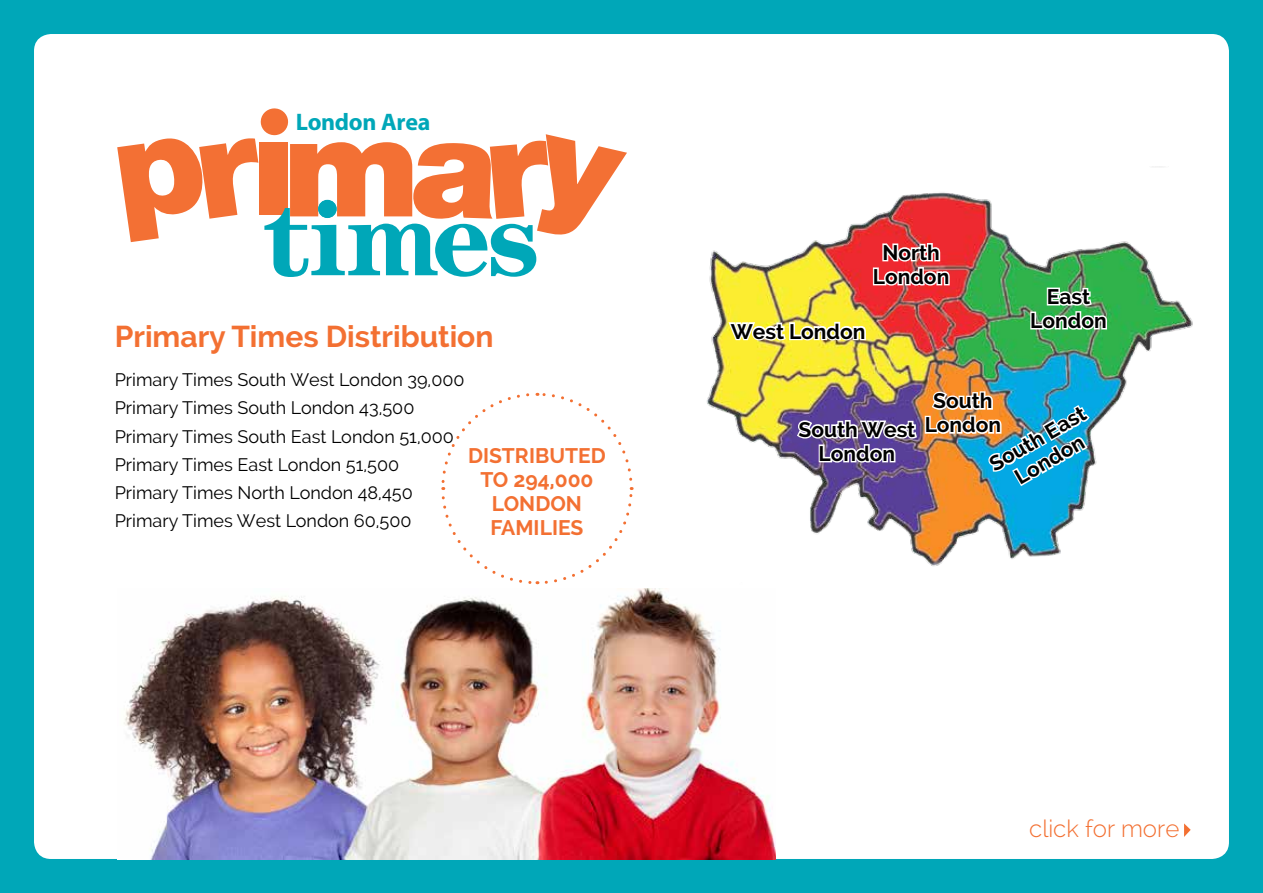
<style>
.page{position:relative;width:1263px;height:893px;background:#00a7b8}
.page>*{position:absolute;margin:0;border:0;box-sizing:border-box;transform-origin:0 0}
.t1{font:700 30px "Raleway";color:#f37032}
.t2{font:300 24px "Raleway";color:#f37032}
.t3{font:700 24px "Myriad Pro";letter-spacing:-.015em;color:#00a7b8}
.t4{font:700 21px/24px "Raleway";color:#000;text-align:center}
.t5{font:700 21px/24px "Raleway";color:#f37032;text-align:center}
.t6{font:18px/28.2px "Raleway";color:#000}
</style>
<div class="page">
<div style="left:34px;top:34px;width:1195px;height:825px;background:#fff;border-radius:17px"></div>
<svg style="left:1184px;top:823px;width:7px;height:14px"></svg>
<svg style="left:441px;top:392px;width:193px;height:193px"></svg>
<svg style="left:117px;top:108px;width:510px;height:169px"></svg>
<div style="left:318px;top:200px;width:19px;height:18px;background:#00a7b8;border-radius:50%"></div>
<img style="left:124px;top:589px;width:651px;height:270px">
<img style="left:706px;top:192px;width:487px;height:374px">
<svg style="left:726px;top:320px;width:141px;height:24px"></svg>
<svg style="left:871px;top:242px;width:80px;height:45px"></svg>
<svg style="left:1029px;top:286px;width:79px;height:45px"></svg>
<img style="left:795px;top:390px;width:296px;height:98px">
<h2 class="t3" style="left:296px;top:106px;width:136px">London Area</h2>
<h1 class="t1" style="left:115px;top:319px;width:380px">Primary Times Distribution</h1>
<p class="t6" style="left:115px;top:365px;width:351px">Primary Times South West London 39,000<br>Primary Times South London 43,500<br>Primary Times South East London 51,000<br>Primary Times East London 51,500<br>Primary Times North London 48,450<br>Primary Times West London 60,500</p>
<p class="t5" style="left:468px;top:443px;width:139px">DISTRIBUTED<br>TO 294,000<br>LONDON<br>FAMILIES</p>
<p class="t4" style="left:873px;top:241px;width:78px">North<br>London</p>
<p class="t4" style="left:731px;top:319px;width:136px">West London</p>
<p class="t4" style="left:1030px;top:285px;width:78px">East<br>London</p>
<p class="t4" style="left:798px;top:418px;width:118px">South West<br>London</p>
<p class="t4" style="left:925px;top:389px;width:78px">South<br>London</p>
<p class="t4" style="left:985px;top:455px;width:109px;rotate:-30deg">South East<br>London</p>
<h2 class="t2" style="left:1029px;top:814px;width:152px">click for more</h2>
</div>
